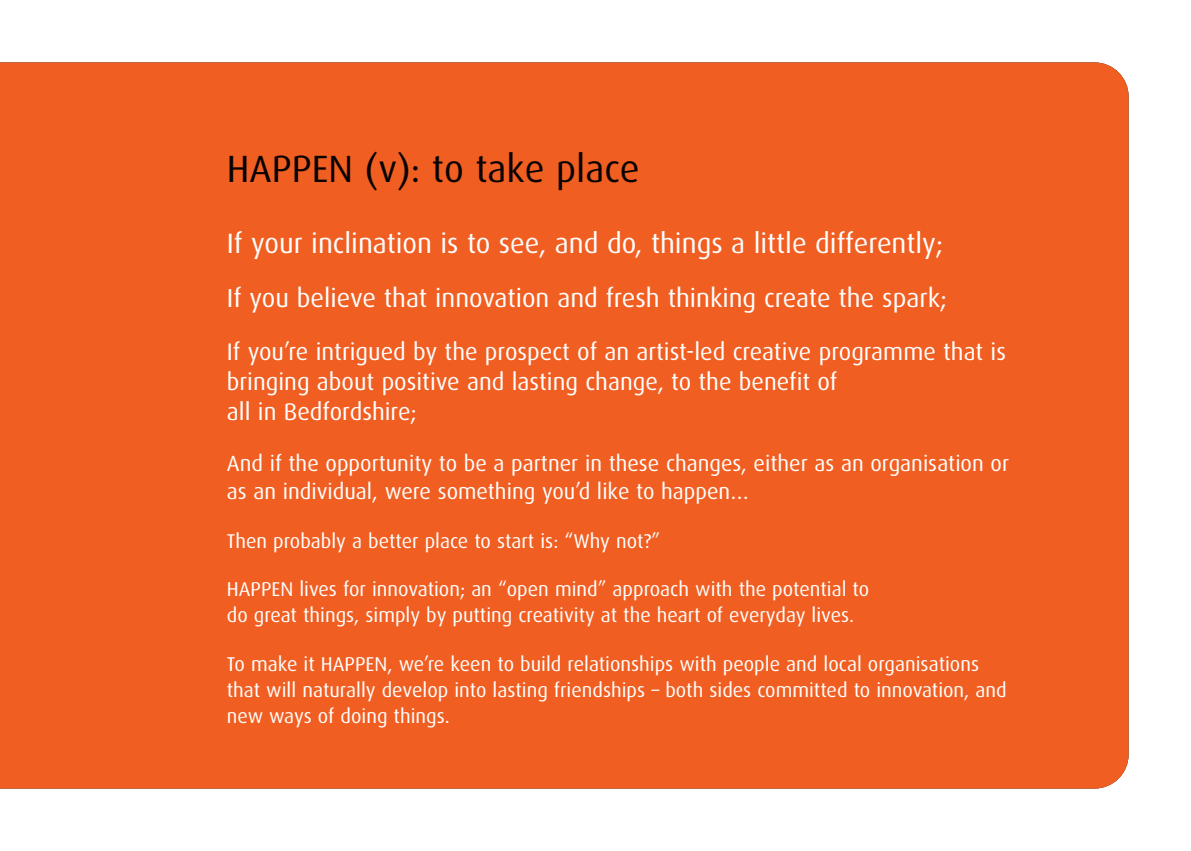
<style>
.page{position:relative;width:1191px;height:851px;background:#fff}
.page>*{position:absolute;margin:0;border:0;box-sizing:border-box;transform-origin:0 0}
.t1{font:38px "Dax";color:#080302}
.t2{font:28px "Dax";color:#fff}
.t3{font:26px "Dax";color:#fff}
.t4{font:24px/30px "Dax";color:#fff}
.t5{font:22px/28px "Dax";color:#fff}
.t6{font:20px/26px "Dax";color:#fff}
</style>
<div class="page">
<div style="left:0;top:62px;width:1128px;height:726px;background:#f15e21"></div>
<h1 class="t1" style="left:227px;top:148px;width:414px">HAPPEN (v): to take place</h1>
<h2 class="t2" style="left:227px;top:227px;width:718px">If your inclination is to see, and do, things a little differently;</h2>
<h3 class="t3" style="left:227px;top:284px;width:721px">If you believe that innovation and fresh thinking create the spark;</h3>
<p class="t4" style="left:227px;top:337px;width:780px">If you’re intrigued by the prospect of an artist-led creative programme that is bringing about positive and lasting change, to the benefit of<br>all in Bedfordshire;</p>
<p class="t5" style="left:227px;top:449px;width:783px">And if the opportunity to be a partner in these changes, either as an organisation or as an individual, were something you’d like to happen…</p>
<p class="t6" style="left:227px;top:527px;width:435px">Then probably a better place to start is: “Why not?”</p>
<p class="t6" style="left:227px;top:576px;width:644px">HAPPEN lives for innovation; an “open mind” approach with the potential to do great things, simply by putting creativity at the heart of everyday lives.</p>
<p class="t6" style="left:227px;top:651px;width:781px">To make it HAPPEN, we’re keen to build relationships with people and local organisations that will naturally develop into lasting friendships – both sides committed to innovation, and new ways of doing things.</p>
</div>
